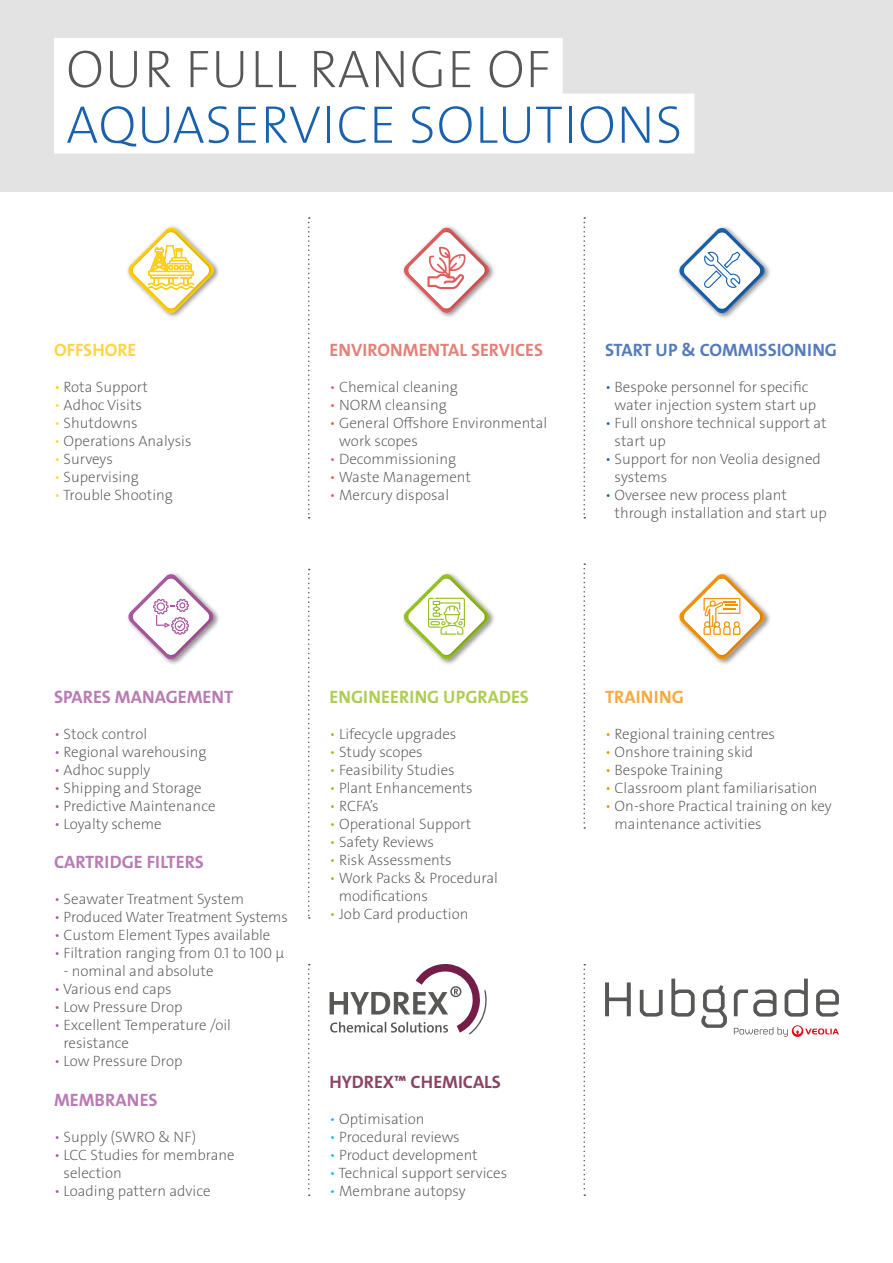
<style>
.page{position:relative;width:893px;height:1263px;background:#fff}
.page>*{position:absolute;margin:0;border:0;box-sizing:border-box;transform-origin:0 0}
.t1{font:53.55px "The Sans Veolia W2 Ex Lig";letter-spacing:.015em;color:#1961ac}
.t2{font:53.55px "The Sans Veolia W2 Ex Lig";letter-spacing:.015em;color:#575756}
.t3{font:18px "The Sans Veolia W7 Bld";color:#b87bb3}
.t4{font:18px "The Sans Veolia W7 Bld";color:#547bbd}
.t5{font:18px "The Sans Veolia W7 Bld";color:#e38179}
.t6{font:18px "The Sans Veolia W7 Bld";color:#aecc53}
.t7{font:18px "The Sans Veolia W7 Bld";color:#8b4363}
.t8{font:18px "The Sans Veolia W7 Bld";letter-spacing:.005em;color:#f7a941}
.t9{font:18px "The Sans Veolia W7 Bld";color:#ffd544}
.t10{font:15px/18px "The Sans Veolia W2 Ex Lig";color:#575756}
.s1{color:#fc0}
.s2{color:#ffd544}
.s3{color:#dc5d5c}
.s4{color:#1961ac}
.s5{color:#a8589e}
.s6{color:#95c11f}
.s7{color:#0bbbef}
.s8{color:#f39200}
</style>
<div class="page">
<div style="left:0;top:0;width:893px;height:191px;background:#e3e3e3"></div>
<img style="left:716px;top:609px;width:54px;height:55px">
<svg style="left:679px;top:573px;width:86px;height:87px"></svg>
<img style="left:440px;top:610px;width:54px;height:54px">
<svg style="left:403px;top:573px;width:87px;height:87px"></svg>
<img style="left:127px;top:226px;width:92px;height:91px">
<svg style="left:128px;top:227px;width:86px;height:87px"></svg>
<img style="left:678px;top:226px;width:92px;height:92px">
<svg style="left:679px;top:227px;width:86px;height:87px"></svg>
<svg style="left:308px;top:217px;width:2px;height:301px"></svg>
<svg style="left:583px;top:217px;width:2px;height:301px"></svg>
<img style="left:165px;top:609px;width:54px;height:55px">
<svg style="left:128px;top:573px;width:86px;height:87px"></svg>
<img style="left:442px;top:226px;width:52px;height:91px">
<svg style="left:403px;top:227px;width:87px;height:87px"></svg>
<svg style="left:308px;top:569px;width:2px;height:350px"></svg>
<svg style="left:583px;top:563px;width:2px;height:266px"></svg>
<div style="left:54px;top:38px;width:509px;height:60px;background:#fff"></div>
<div style="left:54px;top:94px;width:640px;height:59px;background:#fff"></div>
<svg style="left:308px;top:964px;width:2px;height:232px"></svg>
<svg style="left:583px;top:964px;width:2px;height:232px"></svg>
<svg style="left:605px;top:978px;width:234px;height:59px"></svg>
<svg style="left:330px;top:964px;width:157px;height:71px"></svg>
<h1 class="t2" style="left:66px;top:34px;width:486px">OUR FULL RANGE OF</h1>
<h1 class="t1" style="left:66px;top:90px;width:618px">AQUASERVICE SOLUTIONS</h1>
<p class="t9" style="left:54px;top:339px;width:84px">OFFSHORE</p>
<p class="t10" style="left:54px;top:378px;width:95px"><span class="s1">•</span> Rota Support</p>
<p class="t10" style="left:54px;top:396px;width:89px"><span class="s2">•</span> Adhoc Visits</p>
<p class="t10" style="left:54px;top:414px;width:85px"><span class="s2">•</span> Shutdowns</p>
<p class="t10" style="left:54px;top:432px;width:139px"><span class="s2">•</span> Operations Analysis</p>
<p class="t10" style="left:54px;top:450px;width:60px"><span class="s2">•</span> Surveys</p>
<p class="t10" style="left:54px;top:468px;width:86px"><span class="s2">•</span> Supervising</p>
<p class="t10" style="left:54px;top:486px;width:120px"><span class="s2">•</span> Trouble Shooting</p>
<p class="t5" style="left:330px;top:338px;width:215px">ENVIRONMENTAL SERVICES</p>
<p class="t10" style="left:330px;top:378px;width:130px"><span class="s3">•</span> Chemical cleaning</p>
<p class="t10" style="left:330px;top:396px;width:119px"><span class="s3">•</span> NORM cleansing</p>
<p class="t10" style="left:339px;top:414px;width:210px;text-indent:-10px"><span class="s3">•</span> General Offshore Environmental work scopes</p>
<p class="t10" style="left:330px;top:450px;width:128px"><span class="s3">•</span> Decommissioning</p>
<p class="t10" style="left:330px;top:468px;width:143px"><span class="s3">•</span> Waste Management</p>
<p class="t10" style="left:330px;top:486px;width:121px"><span class="s3">•</span> Mercury disposal</p>
<p class="t4" style="left:605px;top:339px;width:234px">START UP &amp; COMMISSIONING</p>
<p class="t10" style="left:615px;top:378px;width:203px;text-indent:-10px"><span class="s4">•</span> Bespoke personnel for specific water injection system start up</p>
<p class="t10" style="left:615px;top:414px;width:214px;text-indent:-10px"><span class="s4">•</span> Full onshore technical support at start up</p>
<p class="t10" style="left:615px;top:450px;width:208px;text-indent:-10px"><span class="s4">•</span> Support for non Veolia designed systems</p>
<p class="t10" style="left:615px;top:486px;width:214px;text-indent:-10px"><span class="s4">•</span> Oversee new process plant through installation and start up</p>
<p class="t3" style="left:54px;top:685px;width:181px">SPARES MANAGEMENT</p>
<p class="t10" style="left:54px;top:725px;width:95px"><span class="s5">•</span> Stock control</p>
<p class="t10" style="left:54px;top:743px;width:154px"><span class="s5">•</span> Regional warehousing</p>
<p class="t10" style="left:54px;top:761px;width:98px"><span class="s5">•</span> Adhoc supply</p>
<p class="t10" style="left:54px;top:779px;width:149px"><span class="s5">•</span> Shipping and Storage</p>
<p class="t10" style="left:54px;top:797px;width:163px"><span class="s5">•</span> Predictive Maintenance</p>
<p class="t10" style="left:54px;top:815px;width:109px"><span class="s5">•</span> Loyalty scheme</p>
<p class="t3" style="left:54px;top:850px;width:151px">CARTRIDGE FILTERS</p>
<p class="t10" style="left:54px;top:890px;width:191px"><span class="s5">•</span> Seawater Treatment System</p>
<p class="t10" style="left:54px;top:908px;width:235px"><span class="s5">•</span> Produced Water Treatment Systems</p>
<p class="t10" style="left:54px;top:926px;width:218px"><span class="s5">•</span> Custom Element Types available</p>
<p class="t10" style="left:54px;top:944px;width:232px"><span class="s5">•</span> Filtration ranging from 0.1 to 100 µ</p>
<p class="t10" style="left:64px;top:962px;width:151px">- nominal and absolute</p>
<p class="t10" style="left:54px;top:980px;width:119px"><span class="s5">•</span> Various end caps</p>
<p class="t10" style="left:54px;top:998px;width:130px"><span class="s5">•</span> Low Pressure Drop</p>
<p class="t10" style="left:64px;top:1016px;width:169px;text-indent:-10px"><span class="s5">•</span> Excellent Temperature /oil resistance</p>
<p class="t10" style="left:54px;top:1052px;width:130px"><span class="s5">•</span> Low Pressure Drop</p>
<p class="t3" style="left:54px;top:1088px;width:105px">MEMBRANES</p>
<p class="t10" style="left:54px;top:1128px;width:144px"><span class="s5">•</span> Supply (SWRO &amp; NF)</p>
<p class="t10" style="left:64px;top:1146px;width:173px;text-indent:-10px"><span class="s5">•</span> LCC Studies for membrane selection</p>
<p class="t10" style="left:54px;top:1182px;width:158px"><span class="s5">•</span> Loading pattern advice</p>
<p class="t6" style="left:330px;top:685px;width:201px">ENGINEERING UPGRADES</p>
<p class="t10" style="left:330px;top:725px;width:128px"><span class="s6">•</span> Lifecycle upgrades</p>
<p class="t10" style="left:330px;top:743px;width:95px"><span class="s6">•</span> Study scopes</p>
<p class="t10" style="left:330px;top:761px;width:127px"><span class="s6">•</span> Feasibility Studies</p>
<p class="t10" style="left:330px;top:779px;width:145px"><span class="s6">•</span> Plant Enhancements</p>
<p class="t10" style="left:330px;top:797px;width:51px"><span class="s6">•</span> RCFA’s</p>
<p class="t10" style="left:330px;top:815px;width:143px"><span class="s6">•</span> Operational Support</p>
<p class="t10" style="left:330px;top:833px;width:106px"><span class="s6">•</span> Safety Reviews</p>
<p class="t10" style="left:330px;top:851px;width:124px"><span class="s6">•</span> Risk Assessments</p>
<p class="t10" style="left:339px;top:869px;width:161px;text-indent:-9px"><span class="s6">•</span> Work Packs &amp; Procedural modifications</p>
<p class="t10" style="left:330px;top:905px;width:140px"><span class="s6">•</span> Job Card production</p>
<p class="t7" style="left:330px;top:1070px;width:173px">HYDREX™ CHEMICALS</p>
<p class="t10" style="left:330px;top:1110px;width:97px"><span class="s7">•</span> Optimisation</p>
<p class="t10" style="left:330px;top:1128px;width:132px"><span class="s7">•</span> Procedural reviews</p>
<p class="t10" style="left:330px;top:1146px;width:150px"><span class="s7">•</span> Product development</p>
<p class="t10" style="left:330px;top:1164px;width:179px"><span class="s7">•</span> Technical support services</p>
<p class="t10" style="left:330px;top:1182px;width:138px"><span class="s7">•</span> Membrane autopsy</p>
<p class="t8" style="left:605px;top:685px;width:80px">TRAINING</p>
<p class="t10" style="left:605px;top:725px;width:171px"><span class="s8">•</span> Regional training centres</p>
<p class="t10" style="left:605px;top:743px;width:150px"><span class="s8">•</span> Onshore training skid</p>
<p class="t10" style="left:605px;top:761px;width:119px"><span class="s8">•</span> Bespoke Training</p>
<p class="t10" style="left:605px;top:779px;width:214px"><span class="s8">•</span> Classroom plant familiarisation</p>
<p class="t10" style="left:615px;top:797px;width:219px;text-indent:-10px"><span class="s8">•</span> On-shore Practical training on key maintenance activities</p>
</div>
